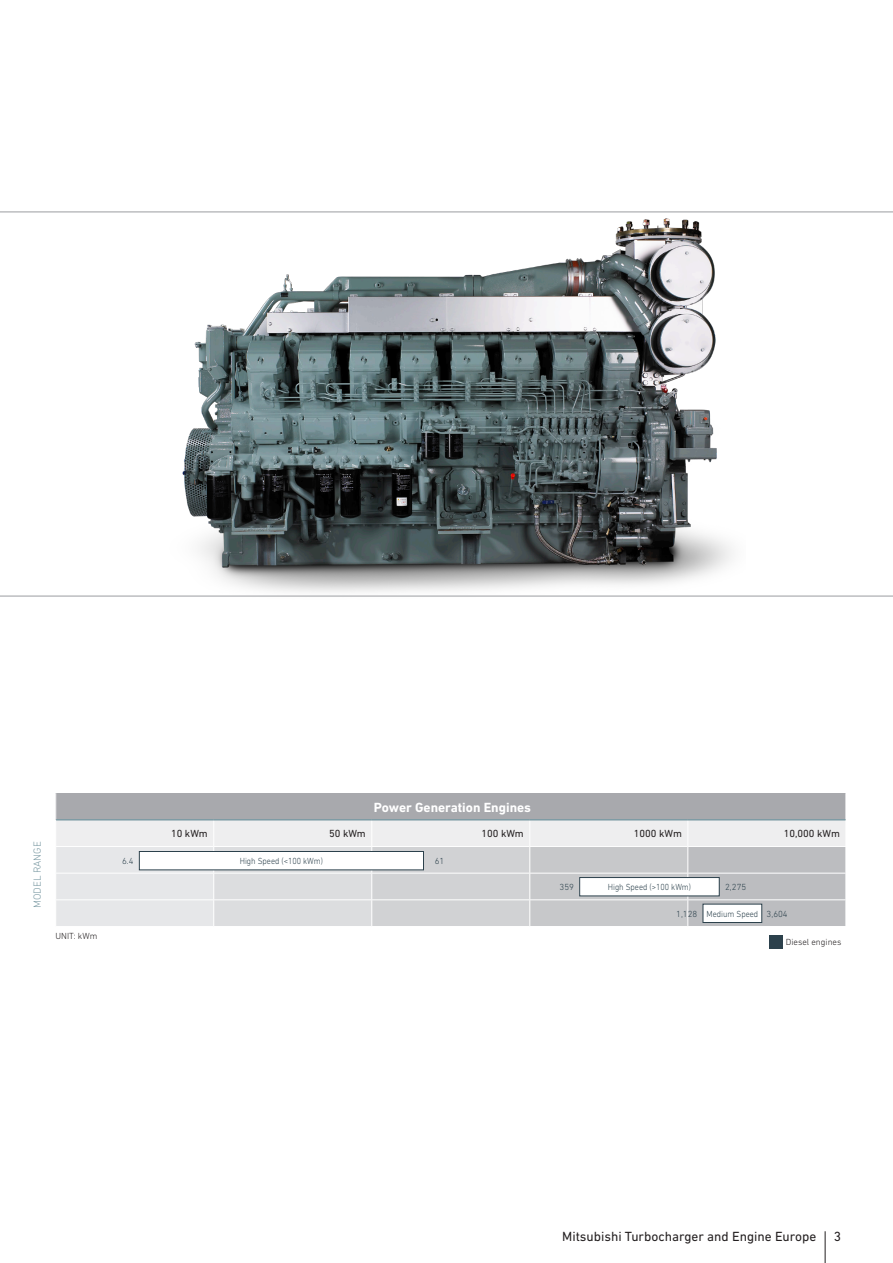
<style>
.page{position:relative;width:893px;height:1263px;background:#fff}
.page>*{position:absolute;margin:0;border:0;box-sizing:border-box;transform-origin:0 0}
.t1{font:13.5px "DIN Next LT Pro";color:#231f20}
.t2{font:700 13.5px "DIN Next LT Pro";color:#fff}
.t3{font:10.5px "DIN Next LT Pro";color:#231f20}
.t4{font:300 10.5px "DIN Next LT Pro";color:#7e9ca5}
.t5{font:300 9px "DIN Next LT Pro";color:#2c414c;scale:.91 1}
.t6{font:300 9px "DIN Next LT Pro";color:#2c414c}
.t7{font:300 9px "DIN Next LT Pro";color:#231f20}
</style>
<div class="page">
<hr style="left:825px;top:1231px;width:1px;height:32px;background:#231f20">
<img style="left:182px;top:218px;width:551px;height:374px">
<hr style="left:0;top:211px;width:893px;height:2px;background:#bcbdc0">
<hr style="left:0;top:595px;width:893px;height:2px;background:#bcbdc0">
<svg style="left:55px;top:793px;width:791px;height:133px;background:#cecfd1"></svg>
<hr style="left:55px;top:873px;width:159px;height:1px;background:#fff">
<hr style="left:214px;top:873px;width:158px;height:1px;background:#fff">
<hr style="left:372px;top:873px;width:158px;height:1px;background:#fff">
<hr style="left:530px;top:873px;width:158px;height:1px;background:#fff">
<hr style="left:688px;top:873px;width:158px;height:1px;background:#fff">
<hr style="left:55px;top:899px;width:159px;height:1px;background:#fff">
<hr style="left:214px;top:899px;width:158px;height:1px;background:#fff">
<hr style="left:372px;top:899px;width:158px;height:1px;background:#fff">
<hr style="left:530px;top:899px;width:158px;height:1px;background:#fff">
<hr style="left:688px;top:899px;width:158px;height:1px;background:#fff">
<hr style="left:56px;top:819px;width:158px;height:1px;background:#7e9ca5">
<hr style="left:214px;top:819px;width:158px;height:1px;background:#7e9ca5">
<hr style="left:372px;top:819px;width:158px;height:1px;background:#7e9ca5">
<hr style="left:530px;top:819px;width:158px;height:1px;background:#7e9ca5">
<hr style="left:688px;top:819px;width:157px;height:1px;background:#7e9ca5">
<div style="left:139px;top:851px;width:284px;height:19px;background:#fff"></div>
<div style="left:139px;top:851px;width:285px;height:19px;border:1px solid #2c414c"></div>
<div style="left:770px;top:935px;width:13px;height:13px;background:#2c414c"></div>
<div style="left:580px;top:877px;width:139px;height:19px;background:#fff"></div>
<div style="left:579px;top:877px;width:141px;height:19px;border:1px solid #2c414c"></div>
<div style="left:703px;top:904px;width:59px;height:18px;background:#fff"></div>
<div style="left:703px;top:904px;width:59px;height:19px;border:1px solid #2c414c"></div>
<p class="t4" style="left:31px;top:908px;width:68px;rotate:-90deg">MODEL RANGE</p>
<p class="t7" style="left:55px;top:931px;width:43px">UNIT: kWm</p>
<p class="t2" style="left:374px;top:799px;width:159px">Power Generation Engines</p>
<p class="t3" style="left:171px;top:827px;width:38px">10 kWm</p>
<p class="t3" style="left:329px;top:827px;width:38px">50 kWm</p>
<p class="t3" style="left:481px;top:827px;width:44px">100 kWm</p>
<p class="t3" style="left:634px;top:827px;width:50px">1000 kWm</p>
<p class="t3" style="left:784px;top:827px;width:58px">10,000 kWm</p>
<p class="t6" style="left:122px;top:856px;width:13px">6.4</p>
<p class="t5" style="left:240px;top:856px;width:93px">High Speed (&lt;100 kWm)</p>
<p class="t6" style="left:435px;top:856px;width:11px">61</p>
<p class="t6" style="left:560px;top:882px;width:16px">359</p>
<p class="t5" style="left:608px;top:882px;width:93px">High Speed (&gt;100 kWm)</p>
<p class="t6" style="left:725px;top:882px;width:23px">2,275</p>
<p class="t6" style="left:676px;top:908px;width:23px">1,128</p>
<p class="t5" style="left:706px;top:908px;width:58px">Medium Speed</p>
<p class="t6" style="left:767px;top:908px;width:23px">3,604</p>
<p class="t7" style="left:786px;top:936px;width:57px">Diesel engines</p>
<h1 class="t1" style="left:562px;top:1229px;width:256px">Mitsubishi Turbocharger and Engine Europe</h1>
<h1 class="t1" style="left:834px;top:1229px;width:9px">3</h1>
</div>
